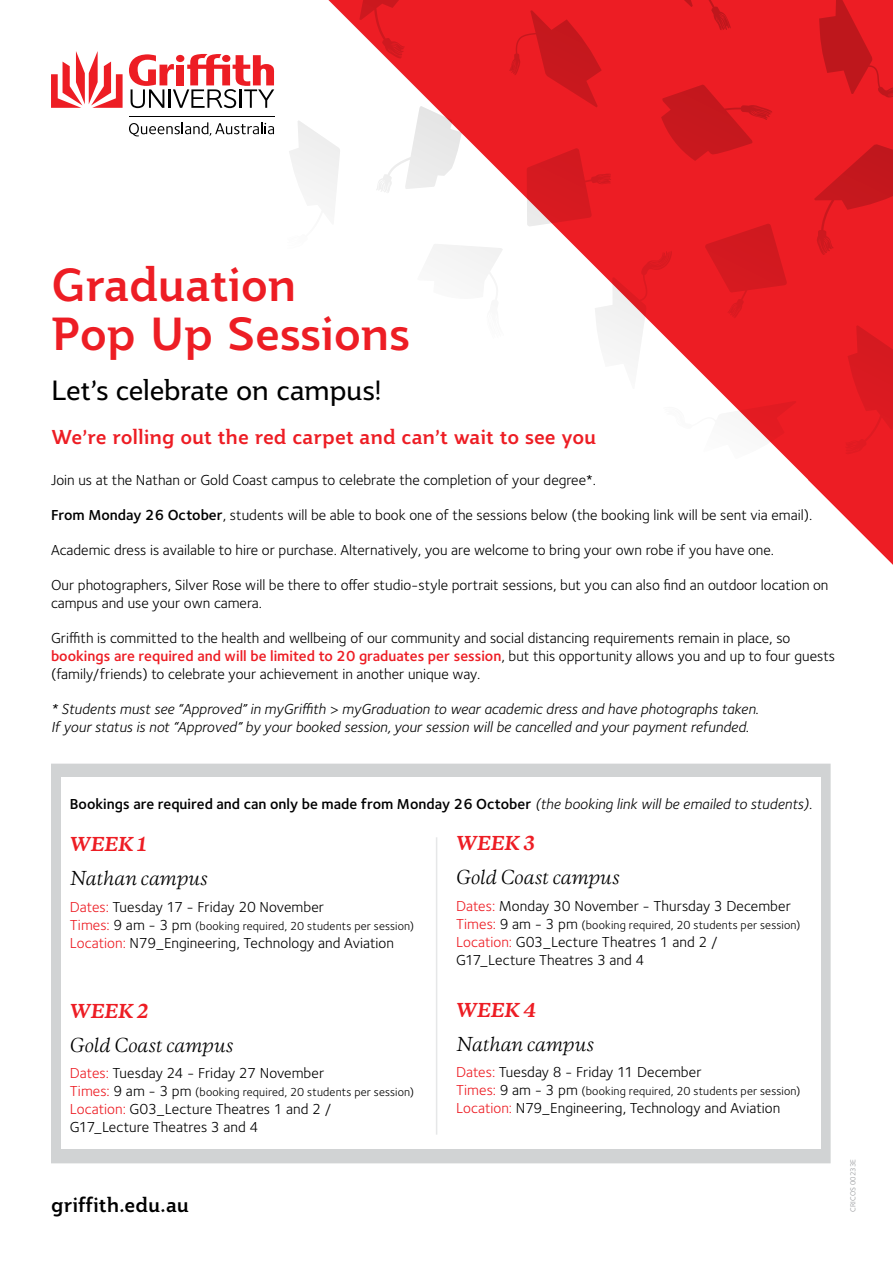
<style>
.page{position:relative;width:893px;height:1263px;background:#fff}
.page>*{position:absolute;margin:0;border:0;box-sizing:border-box;transform-origin:0 0}
.t1{font:500 45px/49.5px "Jotia";letter-spacing:-.015em;color:#ed1d24}
.t2{font:27px "Jotia";letter-spacing:-.02em;color:#000}
.t3{font:500 19.5px "Jotia";letter-spacing:-.01em;color:#ed1d24}
.t4{font:500 19.5px "Jotia";color:#000}
.t5{font:italic 18px "Copernicus";letter-spacing:-.005em;color:#000}
.t6{font:italic 700 18px "Copernicus";letter-spacing:-.01em;color:#ed1d24}
.t7{font:15px/18px "Foundry Sterling";color:#000}
.t8{font:italic 15px/18px "Foundry Sterling";color:#000}
.t9{font:600 15px "Foundry Sterling";color:#000}
.t10{font:12px "Foundry Sterling";letter-spacing:.015em;color:#000}
.t11{font:7.5px "Foundry Sterling";letter-spacing:.015em;color:#939598}
.s1{font-weight:600}
.s2{font-weight:600;color:#ed1d24}
.s3{font-weight:400;font-style:italic}
.s4{color:#ed1d24}
.s5{font-size:15px;color:#ed1d24}
.s6{font-size:15px}
</style>
<div class="page">
<svg style="left:717px;top:0;width:176px;height:480px;background:#ee2e34"></svg>
<svg style="left:814px;top:144px;width:79px;height:111px;background:#de1b21"></svg>
<svg style="left:819px;top:0;width:74px;height:102px;background:#db1a20"></svg>
<svg style="left:808px;top:325px;width:85px;height:240px"></svg>
<svg style="left:717px;top:401px;width:79px;height:58px"></svg>
<svg style="left:51px;top:51px;width:72px;height:57px"></svg>
<svg style="left:129px;top:0;width:658px;height:389px"></svg>
<hr style="left:129px;top:116px;width:145px;height:1px;background:#000">
<div style="left:51px;top:764px;width:780px;height:399px;background:#d1d3d4"></div>
<div style="left:61px;top:819px;width:760px;height:330px;background:#fff"></div>
<hr style="left:436px;top:837px;width:1px;height:298px;background:#e6e7e8">
<div style="left:61px;top:777px;width:760px;height:50px;background:#fff"></div>
<h1 class="t1" style="left:51px;top:260px;width:360px">Graduation<br>Pop Up Sessions</h1>
<h2 class="t2" style="left:51px;top:372px;width:332px">Let’s celebrate on campus!</h2>
<h3 class="t3" style="left:51px;top:424px;width:547px">We’re rolling out the red carpet and can’t wait to see you</h3>
<p class="t7" style="left:51px;top:471px;width:546px">Join us at the Nathan or Gold Coast campus to celebrate the completion of your degree*.</p>
<p class="t7" style="left:51px;top:506px;width:763px"><span class="s1">From Monday 26 October</span>, students will be able to book one of the sessions below (the booking link will be sent via email).</p>
<p class="t7" style="left:51px;top:541px;width:725px">Academic dress is available to hire or purchase. Alternatively, you are welcome to bring your own robe if you have one.</p>
<p class="t7" style="left:51px;top:576px;width:779px">Our photographers, Silver Rose will be there to offer studio-style portrait sessions, but you can also find an outdoor location on campus and use your own camera.</p>
<p class="t7" style="left:51px;top:629px;width:786px">Griffith is committed to the health and wellbeing of our community and social distancing requirements remain in place, so <span class="s2">bookings are required and will be limited to 20 graduates per session</span>, but this opportunity allows you and up to four guests (family/friends) to celebrate your achievement in another unique way.</p>
<p class="t8" style="left:51px;top:699px;width:709px">* Students must see “Approved” in myGriffith &gt; myGraduation to wear academic dress and have photographs taken.<br>If your status is not “Approved” by your booked session, your session will be cancelled and your payment refunded.</p>
<p class="t9" style="left:70px;top:795px;width:744px">Bookings are required and can only be made from Monday 26 October <span class="s3">(the booking link will be emailed to students).</span></p>
<p class="t6" style="left:70px;top:832px;width:78px">WEEK 1</p>
<p class="t5" style="left:70px;top:866px;width:140px">Nathan campus</p>
<p class="t7" style="left:70px;top:898px;width:256px"><span class="s4">Dates:</span> Tuesday 17 - Friday 20 November</p>
<p class="t10" style="left:70px;top:919px;width:346px"><span class="s5">Times:</span> <span class="s6">9 am - 3 pm</span> (booking required, 20 students per session)</p>
<p class="t7" style="left:70px;top:934px;width:326px"><span class="s4">Location:</span> N79_Engineering, Technology and Aviation</p>
<p class="t6" style="left:70px;top:999px;width:80px">WEEK 2</p>
<p class="t5" style="left:70px;top:1033px;width:165px">Gold Coast campus</p>
<p class="t7" style="left:70px;top:1064px;width:256px"><span class="s4">Dates:</span> Tuesday 24 - Friday 27 November</p>
<p class="t10" style="left:70px;top:1085px;width:346px"><span class="s5">Times:</span> <span class="s6">9 am - 3 pm</span> (booking required, 20 students per session)</p>
<p class="t7" style="left:70px;top:1100px;width:263px"><span class="s4">Location:</span> G03_Lecture Theatres 1 and 2 /<br>G17_Lecture Theatres 3 and 4</p>
<h3 class="t4" style="left:51px;top:1192px;width:140px">griffith.edu.au</h3>
<p class="t6" style="left:456px;top:831px;width:80px">WEEK 3</p>
<p class="t5" style="left:456px;top:865px;width:165px">Gold Coast campus</p>
<p class="t7" style="left:456px;top:897px;width:336px"><span class="s4">Dates:</span> Monday 30 November - Thursday 3 December</p>
<p class="t10" style="left:456px;top:918px;width:346px"><span class="s5">Times:</span> <span class="s6">9 am - 3 pm</span> (booking required, 20 students per session)</p>
<p class="t7" style="left:456px;top:933px;width:263px"><span class="s4">Location:</span> G03_Lecture Theatres 1 and 2 /<br>G17_Lecture Theatres 3 and 4</p>
<p class="t6" style="left:456px;top:998px;width:82px">WEEK 4</p>
<p class="t5" style="left:456px;top:1032px;width:140px">Nathan campus</p>
<p class="t7" style="left:456px;top:1063px;width:247px"><span class="s4">Dates:</span> Tuesday 8 - Friday 11 December</p>
<p class="t10" style="left:456px;top:1084px;width:346px"><span class="s5">Times:</span> <span class="s6">9 am - 3 pm</span> (booking required, 20 students per session)</p>
<p class="t7" style="left:456px;top:1099px;width:326px"><span class="s4">Location:</span> N79_Engineering, Technology and Aviation</p>
<p class="t11" style="left:849px;top:1212px;width:54px;rotate:-90deg">CRICOS 00233E</p>
</div>
